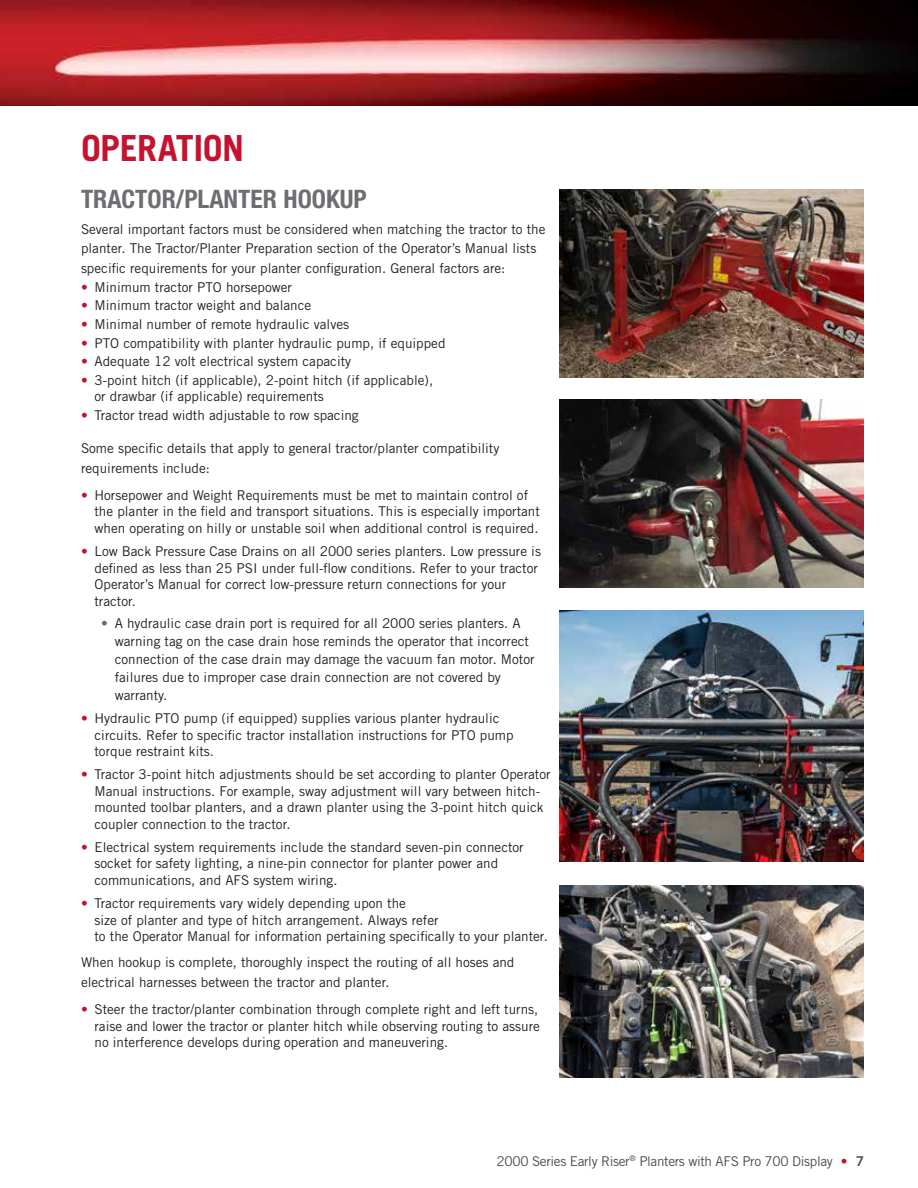
<style>
.page{position:relative;width:918px;height:1188px;background:#fff}
.page>*{position:absolute;margin:0;border:0;box-sizing:border-box;transform-origin:0 0}
.t1{font:700 36px "Trade Gothic LT Std";letter-spacing:-.02em;color:#c4122f}
.t2{font:700 condensed 25.5px "Helvetica Neue LT Std";color:#6d6e71}
.t3{font:13.5px/16.5px "Trade Gothic LT Std";color:#231f20}
.t4{font:13.5px "Trade Gothic LT Std";letter-spacing:-.025em;color:#4d4d4f}
.s1{color:#c4122f}
.s2{color:#6d6e71}
.s3{font-family:"Trade Gothic LT Std Bd 2";color:#c4122f}
.s4{font-family:"Trade Gothic LT Std Bd 2"}
</style>
<div class="page">
<img style="left:0;top:0;width:918px;height:105px">
<img style="left:559px;top:190px;width:305px;height:188px">
<img style="left:559px;top:611px;width:305px;height:250px">
<img style="left:559px;top:399px;width:305px;height:189px">
<img style="left:559px;top:885px;width:305px;height:192px">
<h1 class="t1" style="left:81px;top:126px;width:165px">OPERATION</h1>
<h2 class="t2" style="left:81px;top:183px;width:287px">TRACTOR/PLANTER HOOKUP</h2>
<p class="t3" style="left:81px;top:219px;width:466px;line-height:19.5px">Several important factors must be considered when matching the tractor to the planter. The Tractor/Planter Preparation section of the Operator’s Manual lists specific requirements for your planter configuration. General factors are:</p>
<p class="t3" style="left:81px;top:278px;width:213px"><span class="s1">•</span> Minimum tractor PTO horsepower</p>
<p class="t3" style="left:81px;top:297px;width:232px"><span class="s1">•</span> Minimum tractor weight and balance</p>
<p class="t3" style="left:81px;top:316px;width:270px"><span class="s1">•</span> Minimal number of remote hydraulic valves</p>
<p class="t3" style="left:81px;top:334px;width:366px"><span class="s1">•</span> PTO compatibility with planter hydraulic pump, if equipped</p>
<p class="t3" style="left:81px;top:353px;width:272px"><span class="s1">•</span> Adequate 12 volt electrical system capacity</p>
<p class="t3" style="left:94px;top:372px;width:340px;text-indent:-14px"><span class="s1">•</span> 3-point hitch (if applicable), 2-point hitch (if applicable), or drawbar (if applicable) requirements</p>
<p class="t3" style="left:81px;top:407px;width:279px"><span class="s1">•</span> Tractor tread width adjustable to row spacing</p>
<p class="t3" style="left:81px;top:438px;width:420px;line-height:19.5px">Some specific details that apply to general tractor/planter compatibility requirements include:</p>
<p class="t3" style="left:94px;top:487px;width:447px;text-indent:-14px"><span class="s1">•</span> Horsepower and Weight Requirements must be met to maintain control of the planter in the field and transport situations. This is especially important when operating on hilly or unstable soil when additional control is required.</p>
<p class="t3" style="left:94px;top:543px;width:448px;text-indent:-14px"><span class="s1">•</span> Low Back Pressure Case Drains on all 2000 series planters. Low pressure is defined as less than 25 PSI under full-flow conditions. Refer to your tractor Operator’s Manual for correct low-pressure return connections for your tractor.</p>
<p class="t3" style="left:115px;top:614px;width:421px;line-height:18px;text-indent:-14px"><span class="s2">•</span> A hydraulic case drain port is required for all 2000 series planters. A warning tag on the case drain hose reminds the operator that incorrect connection of the case drain may damage the vacuum fan motor. Motor failures due to improper case drain connection are not covered by warranty.</p>
<p class="t3" style="left:94px;top:710px;width:421px;text-indent:-14px"><span class="s1">•</span> Hydraulic PTO pump (if equipped) supplies various planter hydraulic circuits. Refer to specific tractor installation instructions for PTO pump torque restraint kits.</p>
<p class="t3" style="left:94px;top:766px;width:458px;text-indent:-14px"><span class="s1">•</span> Tractor 3-point hitch adjustments should be set according to planter Operator Manual instructions. For example, sway adjustment will vary between hitch&shy;mounted toolbar planters, and a drawn planter using the 3-point hitch quick coupler connection to the tractor.</p>
<p class="t3" style="left:94px;top:839px;width:431px;text-indent:-14px"><span class="s1">•</span> Electrical system requirements include the standard seven-pin connector socket for safety lighting, a nine-pin connector for planter power and communications, and AFS system wiring.</p>
<p class="t3" style="left:94px;top:895px;width:455px;text-indent:-14px"><span class="s1">•</span> Tractor requirements vary widely depending upon the<br>size of planter and type of hitch arrangement. Always refer<br>to the Operator Manual for information pertaining specifically to your planter.</p>
<p class="t3" style="left:81px;top:953px;width:435px;line-height:19.5px">When hookup is complete, thoroughly inspect the routing of all hoses and electrical harnesses between the tractor and planter.</p>
<p class="t3" style="left:94px;top:1001px;width:447px;text-align:justify;text-indent:-14px"><span class="s1">•</span> Steer the tractor/planter combination through complete right and left turns, raise and lower the tractor or planter hitch while observing routing to assure no interference develops during operation and maneuvering.</p>
<p class="t4" style="left:497px;top:1153px;width:369px">2000 Series Early Riser<sup>®</sup> Planters with AFS Pro 700 Display <span class="s3">•</span> <span class="s4">7</span></p>
</div>
